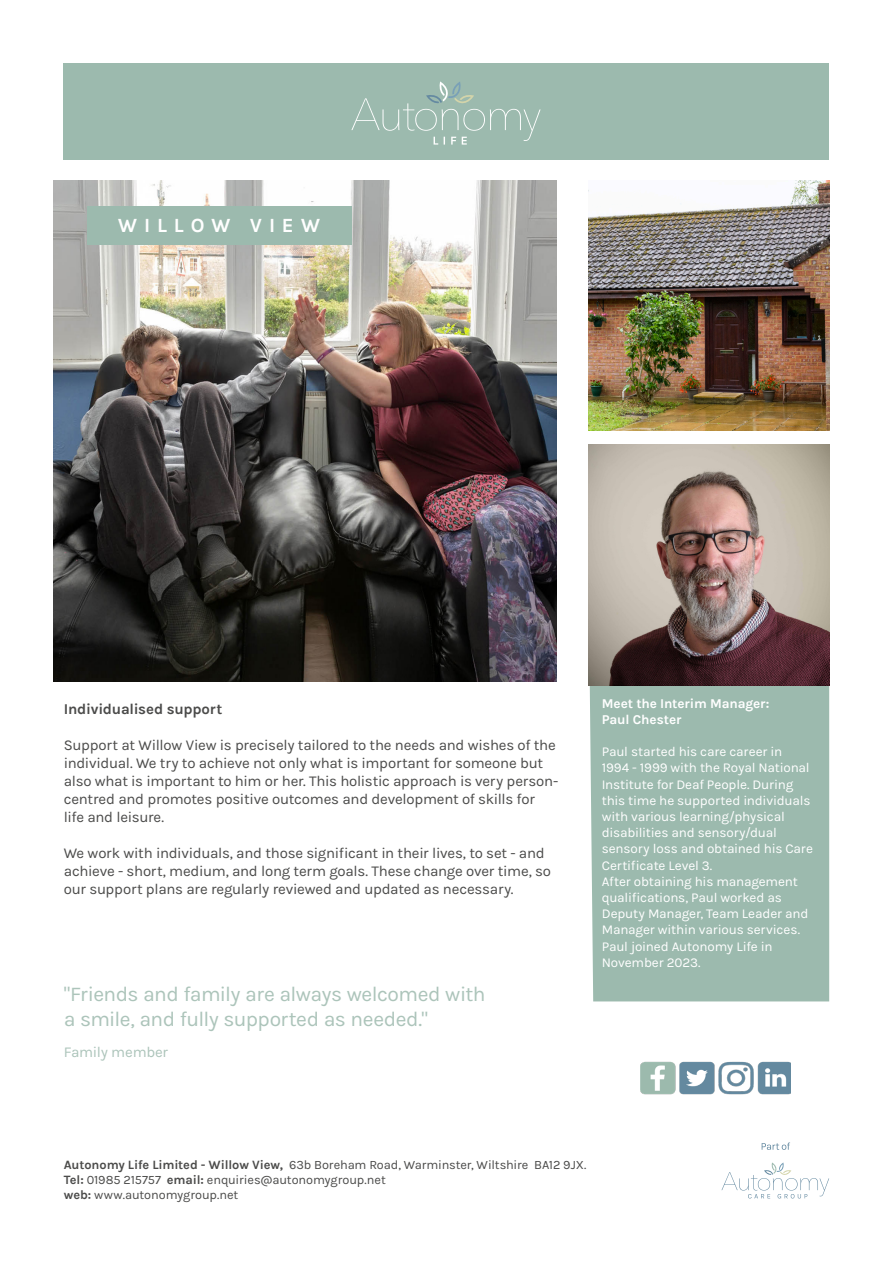
<style>
.page{position:relative;width:893px;height:1263px;background:#fff}
.page>*{position:absolute;margin:0;border:0;box-sizing:border-box;transform-origin:0 0}
.t1{font:21px/25.2px "Karla";letter-spacing:-.025em;color:#acc4ba}
.t2{font:700 20.25px "Karla";letter-spacing:.34em;color:#fff}
.t3{font:15px/18px "Karla";letter-spacing:-.015em;color:#4b4b4a}
.t4{font:700 15px "Karla";letter-spacing:-.015em;color:#4b4b4a}
.t5{font:15px "Karla";letter-spacing:-.02em;color:#acc4ba}
.t6{font:13.5px/16.2px "Karla";letter-spacing:-.015em;color:#fff}
.t7{font:700 13.5px "Karla";letter-spacing:-.01em;color:#fff}
.t8{font:12.75px/15px "Karla";letter-spacing:-.01em;color:#4b4b4a}
.s1{font-weight:700}
</style>
<div class="page">
<div style="left:588px;top:685px;width:241px;height:316px;background:#9cbaae"></div>
<img style="left:53px;top:181px;width:503px;height:500px">
<img style="left:588px;top:181px;width:241px;height:250px">
<img style="left:588px;top:444px;width:241px;height:241px">
<div style="left:64px;top:64px;width:765px;height:96px;background:#9cbaae"></div>
<svg style="left:351px;top:81px;width:190px;height:64px"></svg>
<svg style="left:721px;top:1162px;width:108px;height:36px"></svg>
<div style="left:87px;top:206px;width:264px;height:39px;background:#9cbaae"></div>
<img style="left:640px;top:1061px;width:151px;height:89px">
<p class="t2" style="left:118px;top:214px;width:204px">WILLOW VIEW</p>
<p class="t4" style="left:64px;top:701px;width:160px">Individualised support</p>
<p class="t3" style="left:64px;top:737px;width:496px">Support at Willow View is precisely tailored to the needs and wishes of the individual. We try to achieve not only what is important for someone but also what is important to him or her. This holistic approach is very person&shy;centred and promotes positive outcomes and development of skills for life and leisure.</p>
<p class="t3" style="left:64px;top:845px;width:489px">We work with individuals, and those significant in their lives, to set - and achieve - short, medium, and long term goals. These change over time, so our support plans are regularly reviewed and updated as necessary.</p>
<p class="t1" style="left:64px;top:981px;width:423px">"Friends and family are always welcomed with a smile, and fully supported as needed."</p>
<p class="t5" style="left:64px;top:1043px;width:106px">Family member</p>
<p class="t7" style="left:602px;top:695px;width:169px">Meet the Interim Manager:</p>
<p class="t7" style="left:602px;top:711px;width:81px">Paul Chester</p>
<p class="t6" style="left:602px;top:744px;width:213px">Paul started his care career in<br>1994 - 1999 with the Royal National<br>Institute for Deaf People. During this time he supported individuals with various learning/physical disabilities and sensory/dual sensory loss and obtained his Care<br>Certificate Level 3.</p>
<p class="t6" style="left:602px;top:873px;width:208px">After obtaining his management qualifications, Paul worked as<br>Deputy Manager, Team Leader and<br>Manager within various services.<br>Paul joined Autonomy Life in<br>November 2023.</p>
<p class="t8" style="left:64px;top:1158px;width:524px"><span class="s1">Autonomy Life Limited - Willow View,</span> 63b Boreham Road, Warminster, Wiltshire BA12 9JX.</p>
<p class="t8" style="left:64px;top:1173px;width:324px"><span class="s1">Tel:</span> 01985 215757 <span class="s1">email:</span> enquiries@autonomygroup.net <span class="s1">web:</span> www.autonomygroup.net</p>
</div>
